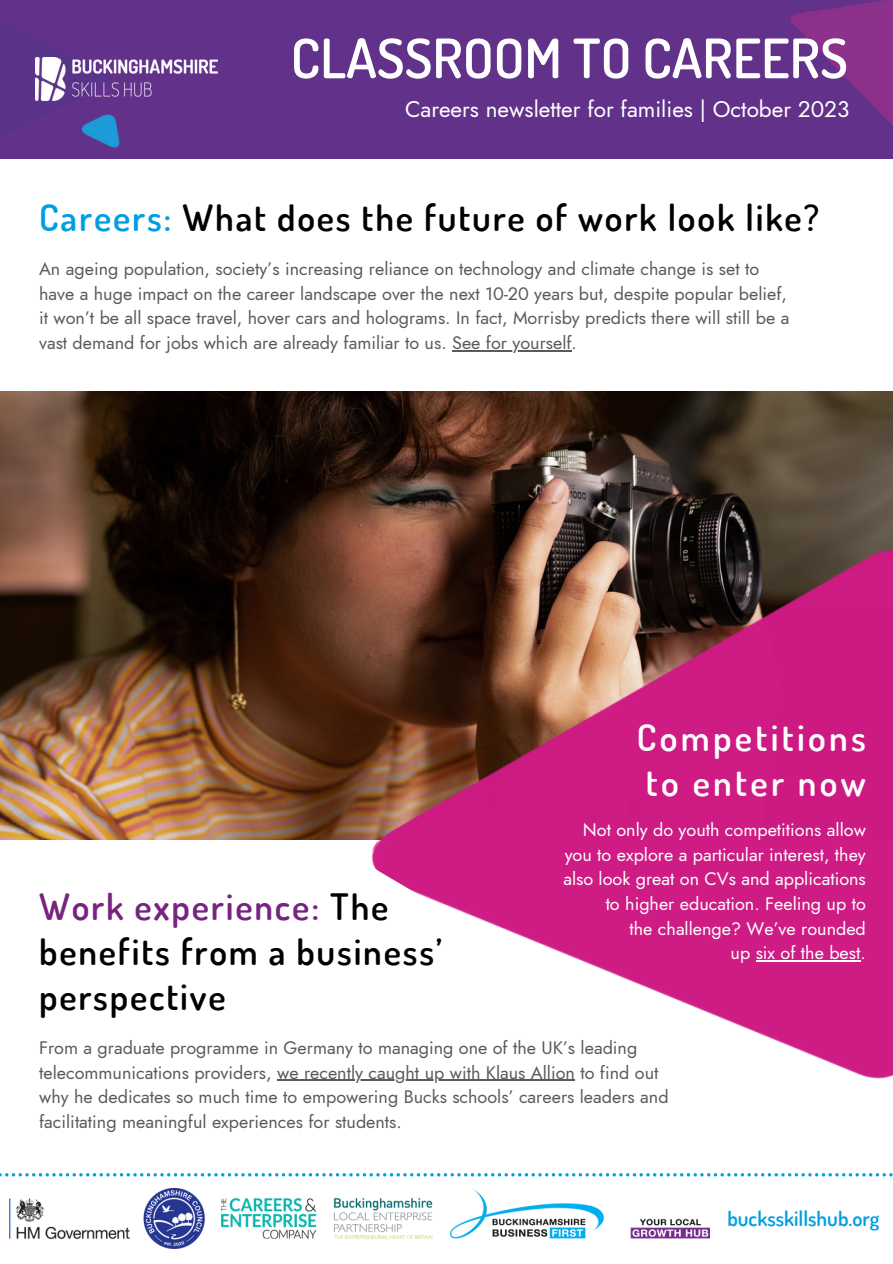
<style>
.page{position:relative;width:893px;height:1264px;background:#fff}
.page>*{position:absolute;margin:0;border:0;box-sizing:border-box;transform-origin:0 0}
.t1{font:600 54.45px "Terminal Dosis";color:#fff}
.t2{font:600 36.45px/45px "Terminal Dosis";letter-spacing:.09em;color:#fff}
.t3{font:600 36.3px/45px "Terminal Dosis";letter-spacing:.05em;color:#000}
.t4{font:600 36.3px "Terminal Dosis";letter-spacing:.05em;color:#772480}
.t5{font:22.5px "Jost";color:#fff}
.t6{font:600 20.7px "Terminal Dosis";color:#009ee3}
.t7{font:18px/24.8px "Jost";color:#000}
.t8{font:18px/24.8px "Jost";color:#fff;text-align:right}
.s1{color:#009ee3}
.s2{color:#000}
</style>
<div class="page">
<img style="left:0;top:391px;width:892px;height:448px">
<img style="left:364px;top:397px;width:528px;height:684px">
<svg style="left:0;top:1173px;width:892px;height:3px"></svg>
<div style="left:0;top:0;width:892px;height:158px;background:#62328a"></div>
<img style="left:35px;top:58px;width:182px;height:43px">
<img style="left:10px;top:1188px;width:699px;height:60px">
<hr style="left:277px;top:1079px;width:298px;height:1px;background:#000">
<hr style="left:452px;top:350px;width:119px;height:1px;background:#000">
<hr style="left:755px;top:960px;width:105px;height:1px;background:#fff">
<p class="t1" style="left:291px;top:22px;width:558px">CLASSROOM TO CAREERS</p>
<p class="t5" style="left:405px;top:93px;width:446px">Careers newsletter for families | October 2023</p>
<p class="t3" style="left:39px;top:194px;width:781px"><span class="s1">Careers:</span> What does the future of work look like?</p>
<p class="t7" style="left:39px;top:256px;width:751px">An ageing population, society’s increasing reliance on technology and climate change is set to have a huge impact on the career landscape over the next 10-20 years but, despite popular belief, it won’t be all space travel, hover cars and holograms. In fact, Morrisby predicts there will still be a vast demand for jobs which are already familiar to us. See for yourself.</p>
<p class="t4" style="left:39px;top:882px;width:351px">Work experience: <span class="s2">The</span></p>
<p class="t3" style="left:39px;top:928px;width:404px">benefits from a business’ perspective</p>
<p class="t2" style="left:637px;top:714px;width:230px">Competitions to enter now</p>
<p class="t8" style="left:563px;top:817px;width:304px">Not only do youth competitions allow you to explore a particular interest, they also look great on CVs and applications to higher education. Feeling up to</p>
<p class="t8" style="left:629px;top:916px;width:238px">the challenge? We’ve rounded</p>
<p class="t8" style="left:730px;top:940px;width:137px">up six of the best.</p>
<p class="t7" style="left:39px;top:1035px;width:631px">From a graduate programme in Germany to managing one of the UK’s leading telecommunications providers, we recently caught up with Klaus Allion to find out why he dedicates so much time to empowering Bucks schools’ careers leaders and facilitating meaningful experiences for students.</p>
<p class="t6" style="left:727px;top:1205px;width:154px">bucksskillshub.org</p>
</div>
